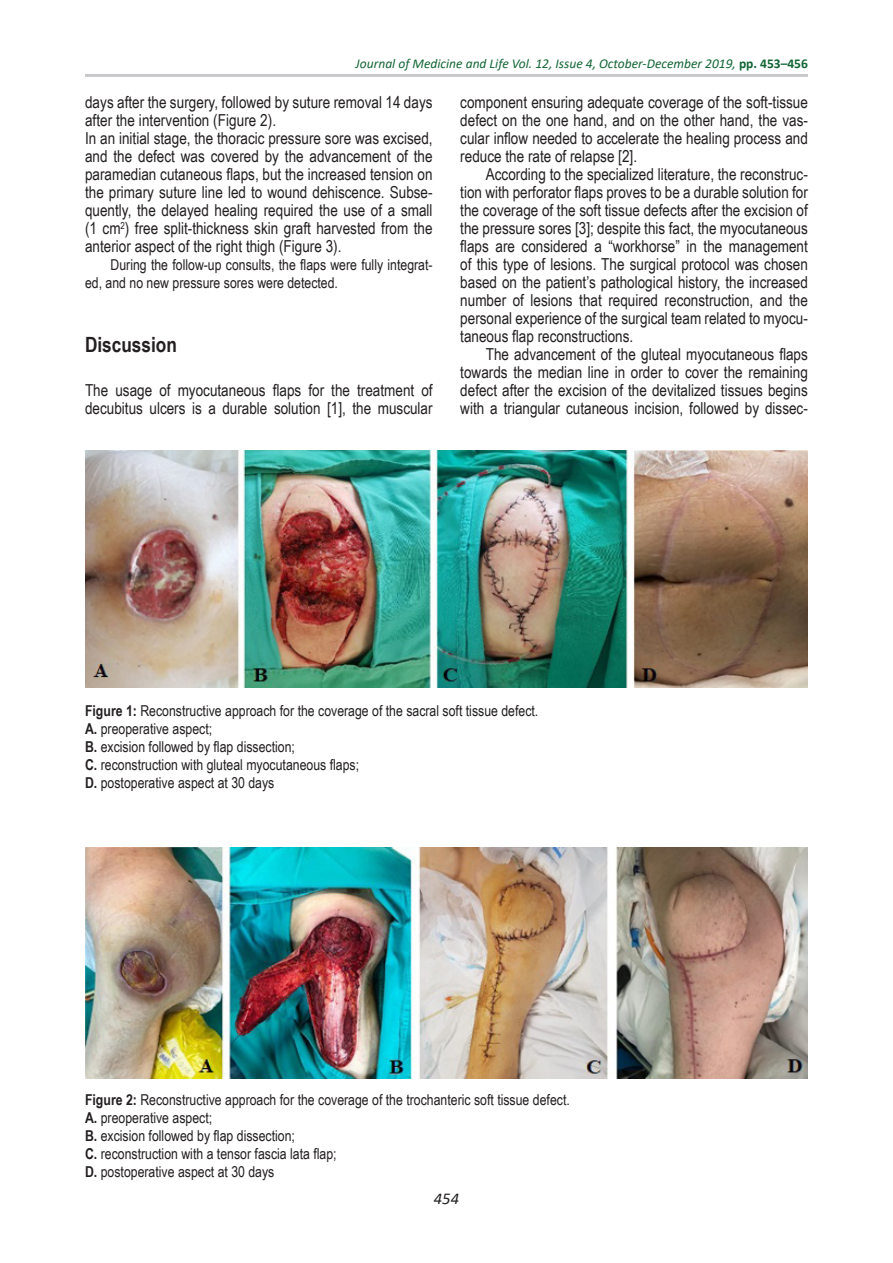
<style>
.page{position:relative;width:893px;height:1263px;background:#fff}
.page>*{position:absolute;margin:0;border:0;box-sizing:border-box;transform-origin:0 0}
.title_2{font:700 21px "Arial Narrow";color:#231f20}
.text{font:16.5px/18px "Arial Narrow";color:#231f20;text-align:justify}
.t1{font:italic 16.5px "Calibri";color:#231f20}
.figure_legend{font:15px/18px "Arial Narrow";color:#231f20}
.text-2{font:15px/18px "Arial Narrow";color:#231f20}
.t2{font:italic 13.5px "Calibri";color:#126635}
.s1{font-weight:700;font-style:normal}
.s2{font-weight:700}
</style>
<div class="page">
<hr style="left:85px;top:74px;width:723px;height:3px;background:#c7c8ca">
<img style="left:85px;top:451px;width:723px;height:237px">
<img style="left:85px;top:848px;width:723px;height:230px">
<p class="t2" style="left:356px;top:54px;width:454px">Journal of Medicine and Life Vol. 12, Issue 4, October-December 2019, <span class="s1">pp. 453–456</span></p>
<p class="text" style="left:85px;top:93px;width:349px">days after the surgery, followed by suture removal 14 days after the intervention (Figure 2).</p>
<p class="text" style="left:85px;top:129px;width:349px">In an initial stage, the thoracic pressure sore was excised, and the defect was covered by the advancement of the paramedian cutaneous flaps, but the increased tension on the primary suture line led to wound dehiscence. Subse&shy;quently, the delayed healing required the use of a small (1 cm<sup>2</sup>) free split-thickness skin graft harvested from the anterior aspect of the right thigh (Figure 3).</p>
<p class="text-2" style="left:85px;top:255px;width:349px;text-indent:26px">During the follow-up consults, the flaps were fully integrat&shy;ed, and no new pressure sores were detected.</p>
<p class="title_2" style="left:85px;top:328px;width:93px">Discussion</p>
<p class="text" style="left:85px;top:381px;width:349px">The usage of myocutaneous flaps for the treatment of decubitus ulcers is a durable solution [1], the muscular</p>
<p class="text" style="left:460px;top:93px;width:349px">component ensuring adequate coverage of the soft-tissue defect on the one hand, and on the other hand, the vas&shy;cular inflow needed to accelerate the healing process and reduce the rate of relapse [2].</p>
<p class="text" style="left:460px;top:165px;width:349px;text-indent:26px">According to the specialized literature, the reconstruc&shy;tion with perforator flaps proves to be a durable solution for the coverage of the soft tissue defects after the excision of the pressure sores [3]; despite this fact, the myocutaneous flaps are considered a “workhorse” in the management of this type of lesions. The surgical protocol was chosen based on the patient’s pathological history, the increased number of lesions that required reconstruction, and the personal experience of the surgical team related to myocu&shy;taneous flap reconstructions.</p>
<p class="text" style="left:460px;top:345px;width:349px;text-indent:26px">The advancement of the gluteal myocutaneous flaps towards the median line in order to cover the remaining defect after the excision of the devitalized tissues begins with a triangular cutaneous incision, followed by dissec-</p>
<p class="figure_legend" style="left:85px;top:701px;width:455px"><span class="s2">Figure 1:</span> Reconstructive approach for the coverage of the sacral soft tissue defect.<br><span class="s2">A.</span> preoperative aspect;<br><span class="s2">B.</span> excision followed by flap dissection;<br><span class="s2">C.</span> reconstruction with gluteal myocutaneous flaps;<br><span class="s2">D.</span> postoperative aspect at 30 days</p>
<p class="figure_legend" style="left:85px;top:1090px;width:486px"><span class="s2">Figure 2:</span> Reconstructive approach for the coverage of the trochanteric soft tissue defect.<br><span class="s2">A.</span> preoperative aspect;<br><span class="s2">B.</span> excision followed by flap dissection;<br><span class="s2">C.</span> reconstruction with a tensor fascia lata flap;<br><span class="s2">D.</span> postoperative aspect at 30 days</p>
<p class="t1" style="left:434px;top:1187px;width:27px">454</p>
</div>
